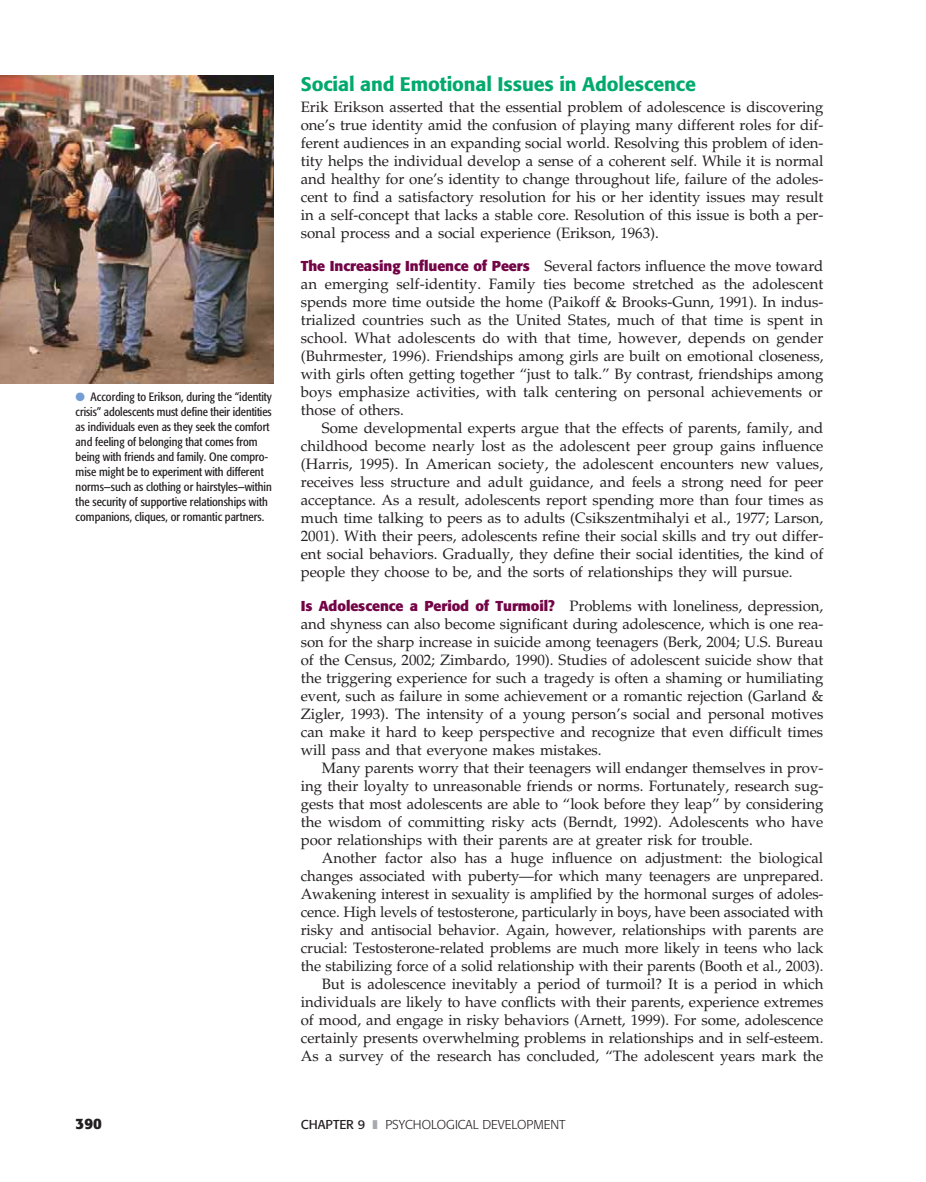
<style>
.page{position:relative;width:926px;height:1182px;background:#fff}
.page>*{position:absolute;margin:0;border:0;box-sizing:border-box;transform-origin:0 0}
.t1{font:500 19.5px "Formata";letter-spacing:-.005em;color:#00a96c}
.t2{font:15px/18px "Palatino";letter-spacing:-.005em;color:#231f20;text-align:justify}
.t3{font:700 15px "Formata";color:#231f20}
.t4{font:300 12.75px "Formata";color:#231f20}
.t5{font:condensed 12px/15px "Formata";color:#231f20}
.s1{color:#739dd3}
.s2{font-family:"Formata";font-weight:700;font-size:14.25px;color:#730446}
.s3{font-weight:400}
.s4{color:#a7a9ac}
</style>
<div class="page">
<img style="left:0;top:76px;width:274px;height:307px">
<p class="t5" style="left:76px;top:390px;width:198px"><span class="s1">●</span> According to Erikson, during the “identity crisis” adolescents must define their identities as individuals even as they seek the comfort and feeling of belonging that comes from being with friends and family. One compro&shy;mise might be to experiment with different norms—such as clothing or hairstyles—within the security of supportive relationships with companions, cliques, or romantic partners.</p>
<h1 class="t1" style="left:301px;top:76px;width:396px">Social and Emotional Issues in Adolescence</h1>
<p class="t2" style="left:301px;top:100px;width:524px">Erik Erikson asserted that the essential problem of adolescence is discovering one’s true identity amid the confusion of playing many different roles for dif&shy;ferent audiences in an expanding social world. Resolving this problem of iden&shy;tity helps the individual develop a sense of a coherent self. While it is normal and healthy for one’s identity to change throughout life, failure of the adoles&shy;cent to find a satisfactory resolution for his or her identity issues may result in a self-concept that lacks a stable core. Resolution of this issue is both a per&shy;sonal process and a social experience (Erikson, 1963).</p>
<p class="t2" style="left:301px;top:259px;width:524px"><span class="s2">The Increasing Influence of Peers</span> Several factors influence the move toward an emerging self-identity. Family ties become stretched as the adolescent spends more time outside the home (Paikoff &amp; Brooks-Gunn, 1991). In indus&shy;trialized countries such as the United States, much of that time is spent in school. What adolescents do with that time, however, depends on gender (Buhrmester, 1996). Friendships among girls are built on emotional closeness, with girls often getting together “just to talk.” By contrast, friendships among boys emphasize activities, with talk centering on personal achievements or those of others.</p>
<p class="t2" style="left:301px;top:421px;width:524px;text-indent:21px">Some developmental experts argue that the effects of parents, family, and childhood become nearly lost as the adolescent peer group gains influence (Harris, 1995). In American society, the adolescent encounters new values, receives less structure and adult guidance, and feels a strong need for peer acceptance. As a result, adolescents report spending more than four times as much time talking to peers as to adults (Csikszentmihalyi et al., 1977; Larson, 2001). With their peers, adolescents refine their social skills and try out differ&shy;ent social behaviors. Gradually, they define their social identities, the kind of people they choose to be, and the sorts of relationships they will pursue.</p>
<p class="t2" style="left:301px;top:599px;width:524px"><span class="s2">Is Adolescence a Period of Turmoil?</span> Problems with loneliness, depression, and shyness can also become significant during adolescence, which is one rea&shy;son for the sharp increase in suicide among teenagers (Berk, 2004; U.S. Bureau of the Census, 2002; Zimbardo, 1990). Studies of adolescent suicide show that the triggering experience for such a tragedy is often a shaming or humiliating event, such as failure in some achievement or a romantic rejection (Garland &amp; Zigler, 1993). The intensity of a young person’s social and personal motives can make it hard to keep perspective and recognize that even difficult times will pass and that everyone makes mistakes.</p>
<p class="t2" style="left:301px;top:761px;width:524px;text-indent:21px">Many parents worry that their teenagers will endanger themselves in prov&shy;ing their loyalty to unreasonable friends or norms. Fortunately, research sug&shy;gests that most adolescents are able to “look before they leap” by considering the wisdom of committing risky acts (Berndt, 1992). Adolescents who have poor relationships with their parents are at greater risk for trouble.</p>
<p class="t2" style="left:301px;top:851px;width:524px;text-align:right">Another factor also has a huge influence on adjustment: the biological changes associated with puberty—for which many teenagers are unprepared.<br>Awakening interest in sexuality is amplified by the hormonal surges of adoles&shy;cence. High levels of testosterone, particularly in boys, have been associated with risky and antisocial behavior. Again, however, relationships with parents are crucial: Testosterone-related problems are much more likely in teens who lack the stabilizing force of a solid relationship with their parents (Booth et al., 2003).<br>But is adolescence inevitably a period of turmoil? It is a period in which individuals are likely to have conflicts with their parents, experience extremes of mood, and engage in risky behaviors (Arnett, 1999). For some, adolescence certainly presents overwhelming problems in relationships and in self-esteem.<br>As a survey of the research has concluded, “The adolescent years mark the</p>
<p class="t3" style="left:76px;top:1117px;width:28px">390</p>
<p class="t4" style="left:301px;top:1118px;width:266px"><span class="s3">CHAPTER 9</span> <span class="s4">❚</span> PSYCHOLOGICAL DEVELOPMENT</p>
</div>
